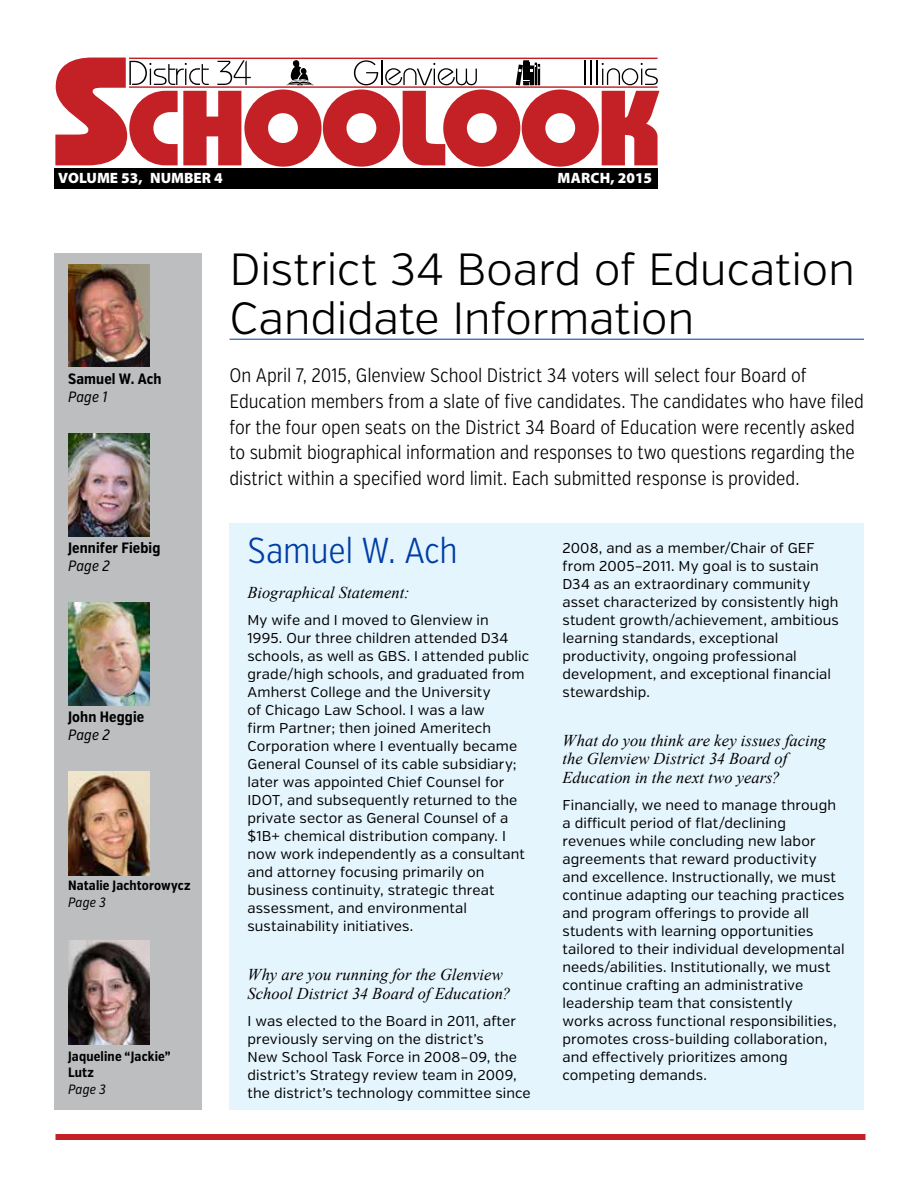
<style>
.page{position:relative;width:918px;height:1188px;background:#fff}
.page>*{position:absolute;margin:0;border:0;box-sizing:border-box;transform-origin:0 0}
.t1{font:300 45px/49.5px "Verb";letter-spacing:-.01em;color:#000}
.t2{font:300 36px "Verb Ex Cond";letter-spacing:-.005em;color:#003da6}
.t3{font:300 19.5px/25.5px "Verb Ex Cond";letter-spacing:-.005em;color:#000}
.t4{font:italic 16.5px/18.8px "Times New Roman";color:#000}
.t5{font:700 15px "Verb Ex Cond";letter-spacing:.01em;color:#000}
.t6{font:900 15px "Myriad Pro";color:#fff}
.t7{font:italic 15px "Verb Ex Cond";letter-spacing:.01em;color:#000}
.t8{font:14.25px/18px "Verb";letter-spacing:.01em;color:#000}
.t9{font:700 13.5px/16.2px "Verb Ex Cond";letter-spacing:.01em;color:#000}
.t10{font:italic 13.5px "Verb Ex Cond";letter-spacing:.015em;color:#000}
</style>
<div class="page">
<svg style="left:55px;top:58px;width:604px;height:109px"></svg>
<div style="left:54px;top:168px;width:604px;height:20px;background:#000"></div>
<div style="left:54px;top:254px;width:148px;height:856px;background:#bcbec0"></div>
<div style="left:230px;top:524px;width:634px;height:586px;background:#e5f5fd"></div>
<hr style="left:230px;top:339px;width:634px;height:1px;background:#003da6">
<img style="left:69px;top:264px;width:80px;height:103px">
<img style="left:68px;top:602px;width:81px;height:104px">
<img style="left:68px;top:772px;width:81px;height:103px">
<img style="left:68px;top:941px;width:81px;height:103px">
<img style="left:68px;top:433px;width:81px;height:104px">
<div style="left:56px;top:1134px;width:810px;height:6px;background:#c42127"></div>
<p class="t6" style="left:58px;top:169px;width:166px">VOLUME 53, NUMBER 4</p>
<p class="t6" style="left:557px;top:169px;width:96px">MARCH, 2015</p>
<p class="t5" style="left:68px;top:370px;width:95px">Samuel W. Ach</p>
<p class="t7" style="left:68px;top:388px;width:41px">Page 1</p>
<p class="t5" style="left:68px;top:539px;width:94px">Jennifer Fiebig</p>
<p class="t7" style="left:68px;top:557px;width:43px">Page 2</p>
<p class="t5" style="left:68px;top:708px;width:78px">John Heggie</p>
<p class="t7" style="left:68px;top:726px;width:43px">Page 2</p>
<p class="t9" style="left:68px;top:878px;width:124px">Natalie Jachtorowycz</p>
<p class="t10" style="left:68px;top:894px;width:39px">Page 3</p>
<p class="t9" style="left:68px;top:1049px;width:104px">Jaqueline “Jackie”<br>Lutz</p>
<p class="t10" style="left:68px;top:1081px;width:39px">Page 3</p>
<h1 class="t1" style="left:230px;top:245px;width:627px">District 34 Board of Education<br>Candidate Information</h1>
<p class="t3" style="left:230px;top:363px;width:636px">On April 7, 2015, Glenview School District 34 voters will select four Board of Education members from a slate of five candidates. The candidates who have filed for the four open seats on the District 34 Board of Education were recently asked to submit biographical information and responses to two questions regarding the district within a specified word limit. Each submitted response is provided.</p>
<h2 class="t2" style="left:248px;top:529px;width:212px">Samuel W. Ach</h2>
<p class="t4" style="left:248px;top:583px;width:164px">Biographical Statement:</p>
<p class="t8" style="left:248px;top:611px;width:283px">My wife and I moved to Glenview in<br>1995. Our three children attended D34 schools, as well as GBS. I attended public grade/high schools, and graduated from Amherst College and the University<br>of Chicago Law School. I was a law<br>firm Partner; then joined Ameritech Corporation where I eventually became General Counsel of its cable subsidiary; later was appointed Chief Counsel for IDOT, and subsequently returned to the private sector as General Counsel of a $1B+ chemical distribution company. I now work independently as a consultant and attorney focusing primarily on business continuity, strategic threat assessment, and environmental sustainability initiatives.</p>
<p class="t4" style="left:248px;top:965px;width:265px">Why are you running for the Glenview<br>School District 34 Board of Education?</p>
<p class="t8" style="left:248px;top:1012px;width:285px">I was elected to the Board in 2011, after previously serving on the district’s<br>New School Task Force in 2008–09, the district’s Strategy review team in 2009, the district’s technology committee since</p>
<p class="t8" style="left:562px;top:539px;width:278px">2008, and as a member/Chair of GEF from 2005–2011. My goal is to sustain D34 as an extraordinary community asset characterized by consistently high student growth/achievement, ambitious learning standards, exceptional productivity, ongoing professional development, and exceptional financial stewardship.</p>
<p class="t4" style="left:562px;top:730px;width:265px">What do you think are key issues facing the Glenview District 34 Board of<br>Education in the next two years?</p>
<p class="t8" style="left:562px;top:796px;width:284px">Financially, we need to manage through a difficult period of flat/declining revenues while concluding new labor agreements that reward productivity and excellence. Instructionally, we must continue adapting our teaching practices and program offerings to provide all students with learning opportunities tailored to their individual developmental needs/abilities. Institutionally, we must continue crafting an administrative leadership team that consistently<br>works across functional responsibilities, promotes cross-building collaboration, and effectively prioritizes among competing demands.</p>
</div>
